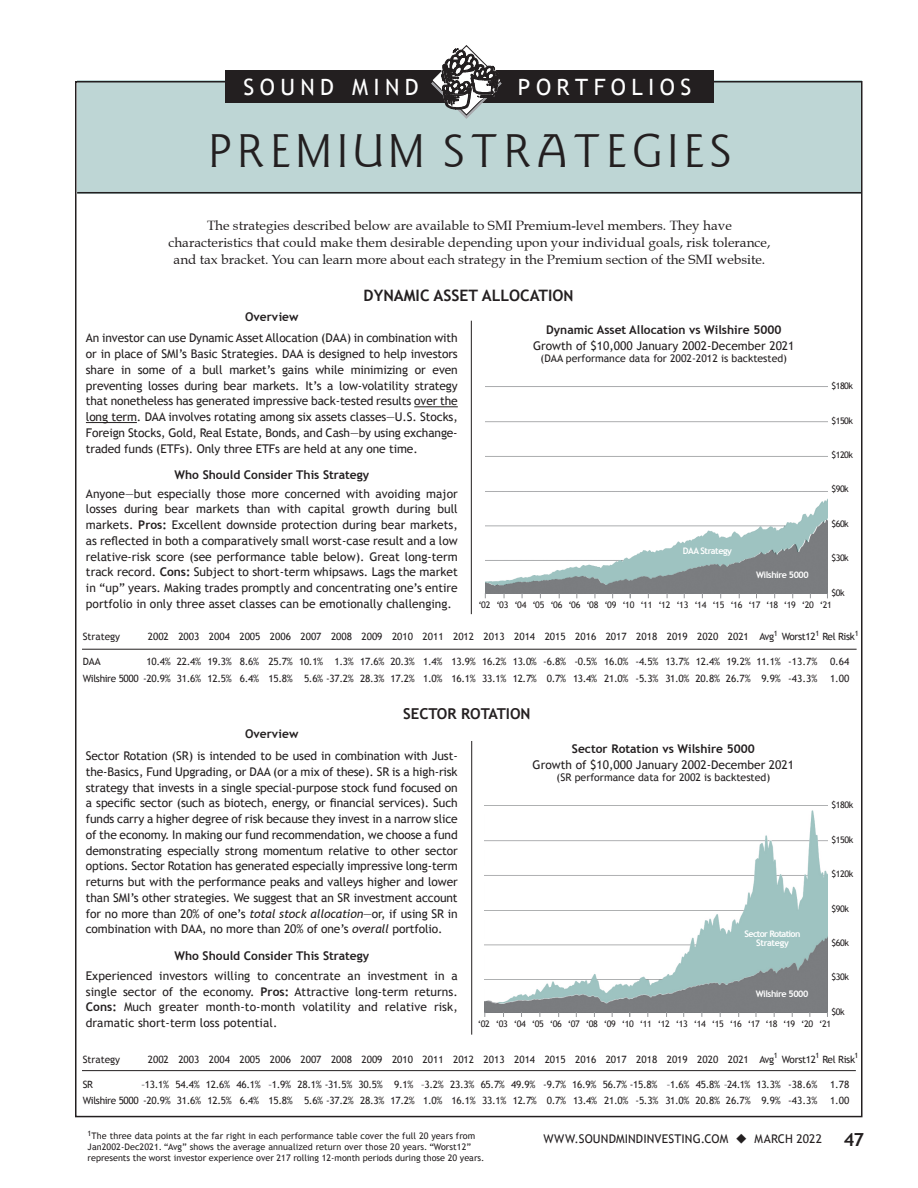
<style>
.page{position:relative;width:918px;height:1188px;background:#fff}
.page>*{position:absolute;margin:0;border:0;box-sizing:border-box;transform-origin:0 0}
.t1{font:42px "Goudy Sans";letter-spacing:.12em;color:#231f20}
.t2{font:22.5px "Trebuchet MS";letter-spacing:.245em;color:#fff}
.t3{font:700 15.75px "Trebuchet MS";color:#231f20}
.t4{font:700 15px "Trebuchet MS";color:#231f20}
.t5{font:13.5px/16.6px "Book Antiqua";color:#231f20;text-align:center}
.t6{font:12px/15.8px "Trebuchet MS";color:#231f20;text-align:justify}
.t7{font:700 12px "Trebuchet MS";color:#231f20}
.t8{font:10.5px "Trebuchet MS";color:#231f20}
.t9{font:10.05px/16.4px "Trebuchet MS";letter-spacing:-.03em;color:#231f20;text-align:right}
.t10{font:10.05px "Trebuchet MS";color:#231f20}
.t11{font:9px/10.8px "Trebuchet MS";color:#231f20}
.t12{font:9px/12.9px "Trebuchet MS";letter-spacing:-.035em;color:#231f20}
.t13{font:700 9px "Trebuchet MS";letter-spacing:-.05em;color:#fff}
.t14{font:700 9px/9px "Trebuchet MS";letter-spacing:-.075em;color:#fff;text-align:center}
.s1{font-size:15px}
.s2{font-weight:700}
.s3{font-style:italic}
.s4{font-weight:700;font-size:18px}
</style>
<div class="page">
<div style="left:77px;top:80px;width:785px;height:114px;background:#bed6d5"></div>
<hr style="left:77px;top:192px;width:785px;height:1px;background:#231f20">
<hr style="left:414px;top:406px;width:44px;height:1px;background:#231f20">
<hr style="left:86px;top:422px;width:51px;height:1px;background:#231f20">
<hr style="left:471px;top:321px;width:1px;height:293px;background:#231f20">
<hr style="left:82px;top:649px;width:775px;height:1px;background:#231f20">
<div style="left:225px;top:70px;width:489px;height:32px;background:#231f20"></div>
<hr style="left:82px;top:1070px;width:774px;height:1px;background:#231f20">
<svg style="left:431px;top:45px;width:71px;height:74px"></svg>
<hr style="left:471px;top:741px;width:1px;height:294px;background:#231f20">
<img style="left:485px;top:386px;width:343px;height:201px">
<img style="left:485px;top:805px;width:343px;height:204px">
<h2 class="t2" style="left:243px;top:74px;width:177px">SOUND MIND</h2>
<h2 class="t2" style="left:518px;top:74px;width:175px">PORTFOLIOS</h2>
<h1 class="t1" style="left:209px;top:123px;width:524px">PREMIUM STRATEGIES</h1>
<p class="t5" style="left:168px;top:217px;width:603px">The strategies described below are available to SMI Premium-level members. They have characteristics that could make them desirable depending upon your individual goals, risk tolerance, and tax bracket. You can learn more about each strategy in the Premium section of the SMI website.</p>
<h3 class="t3" style="left:364px;top:286px;width:211px">DYNAMIC ASSET ALLOCATIO<span class="s1">N</span></h3>
<p class="t7" style="left:245px;top:309px;width:55px">Overview</p>
<p class="t6" style="left:86px;top:330px;width:373px">An investor can use Dynamic Asset Allocation (DAA) in combination with or in place of SMI’s Basic Strategies. DAA is designed to help investors share in some of a bull market’s gains while minimizing or even preventing losses during bear markets. It’s a low-volatility strategy that nonetheless has generated impressive back-tested results over the long term. DAA involves rotating among six assets classes—U.S. Stocks, Foreign Stocks, Gold, Real Estate, Bonds, and Cash—by using exchange&shy;traded funds (ETFs). Only three ETFs are held at any one time.</p>
<p class="t7" style="left:175px;top:467px;width:196px">Who Should Consider This Strategy</p>
<p class="t6" style="left:86px;top:486px;width:373px">Anyone—but especially those more concerned with avoiding major losses during bear markets than with capital growth during bull markets. <span class="s2">Pros:</span> Excellent downside protection during bear markets, as reflected in both a comparatively small worst-case result and a low relative-risk score (see performance table below). Great long-term track record. <span class="s2">Cons:</span> Subject to short-term whipsaws. Lags the market in “up” years. Making trades promptly and concentrating one’s entire portfolio in only three asset classes can be emotionally challenging.</p>
<p class="t7" style="left:546px;top:322px;width:237px">Dynamic Asset Allocation vs Wilshire 5000</p>
<p class="t6" style="left:533px;top:338px;width:263px">Growth of $10,000 January 2002-December 2021</p>
<p class="t8" style="left:541px;top:352px;width:248px">(DAA performance data for 2002-2012 is backtested)</p>
<p class="t11" style="left:832px;top:381px;width:23px">$180k</p>
<p class="t11" style="left:832px;top:415px;width:23px">$150k</p>
<p class="t11" style="left:832px;top:450px;width:23px">$120k</p>
<p class="t11" style="left:832px;top:484px;width:19px">$90k</p>
<p class="t11" style="left:832px;top:518px;width:19px">$60k</p>
<p class="t11" style="left:832px;top:553px;width:19px">$30k</p>
<p class="t12" style="left:478px;top:586px;width:368px;text-indent:353px">$0k ‘02 ‘03 ‘04 ‘05 ‘06 ‘06 ‘08 ‘09 ‘10 ‘11 ‘12 ‘13 ‘14 ‘15 ‘16 ‘17 ‘18 ‘19 ‘20 ‘21</p>
<p class="t13" style="left:683px;top:545px;width:51px">DAA Strategy</p>
<p class="t13" style="left:756px;top:569px;width:54px">Wilshire 5000</p>
<p class="t10" style="left:83px;top:631px;width:39px">Strategy</p>
<p class="t10" style="left:148px;top:631px;width:712px">2002 2003 2004 2005 2006 2007 2008 2009 2010 2011 2012 2013 2014 2015 2016 2017 2018 2019 2020 2021 Avg<sup>1</sup> Worst12<sup>1</sup> Rel Risk<sup>1</sup></p>
<p class="t10" style="left:83px;top:656px;width:20px">DAA</p>
<p class="t9" style="left:83px;top:654px;width:768px">10.4% 22.4% 19.3% 8.6% 25.7% 10.1% 1.3% 17.6% 20.3% 1.4% 13.9% 16.2% 13.0% -6.8% -0.5% 16.0% -4.5% 13.7% 12.4% 19.2% 11.1% -13.7% 0.64<br>Wilshire 5000 -20.9% 31.6% 12.5% 6.4% 15.8% 5.6% -37.2% 28.3% 17.2% 1.0% 16.1% 33.1% 12.7% 0.7% 13.4% 21.0% -5.3% 31.0% 20.8% 26.7% 9.9% -43.3% 1.00</p>
<p class="t4" style="left:403px;top:704px;width:129px">SECTOR ROTATION</p>
<p class="t7" style="left:245px;top:726px;width:55px">Overview</p>
<p class="t6" style="left:86px;top:748px;width:373px">Sector Rotation (SR) is intended to be used in combination with Just&shy;the-Basics, Fund Upgrading, or DAA (or a mix of these). SR is a high-risk strategy that invests in a single special-purpose stock fund focused on a specific sector (such as biotech, energy, or financial services). Such funds carry a higher degree of risk because they invest in a narrow slice of the economy. In making our fund recommendation, we choose a fund demonstrating especially strong momentum relative to other sector options. Sector Rotation has generated especially impressive long-term returns but with the performance peaks and valleys higher and lower than SMI’s other strategies. We suggest that an SR investment account for no more than 20% of one’s <span class="s3">total stock allocation</span>—or, if using SR in combination with DAA, no more than 20% of one’s <span class="s3">overall</span> portfolio.</p>
<p class="t7" style="left:175px;top:948px;width:196px">Who Should Consider This Strategy</p>
<p class="t6" style="left:86px;top:968px;width:373px">Experienced investors willing to concentrate an investment in a single sector of the economy. <span class="s2">Pros:</span> Attractive long-term returns.<br><span class="s2">Cons:</span> Much greater month-to-month volatility and relative risk, dramatic short-term loss potential.</p>
<p class="t10" style="left:83px;top:1053px;width:39px">Strategy</p>
<p class="t10" style="left:148px;top:1053px;width:712px">2002 2003 2004 2005 2006 2007 2008 2009 2010 2011 2012 2013 2014 2015 2016 2017 2018 2019 2020 2021 Avg<sup>1</sup> Worst12<sup>1</sup> Rel Risk<sup>1</sup></p>
<p class="t10" style="left:83px;top:1078px;width:12px">SR</p>
<p class="t7" style="left:572px;top:741px;width:184px">Sector Rotation vs Wilshire 5000</p>
<p class="t6" style="left:533px;top:757px;width:263px">Growth of $10,000 January 2002-December 2021</p>
<p class="t8" style="left:557px;top:771px;width:215px">(SR performance data for 2002 is backtested)</p>
<p class="t11" style="left:832px;top:800px;width:23px">$180k</p>
<p class="t11" style="left:832px;top:834px;width:23px">$150k</p>
<p class="t11" style="left:832px;top:869px;width:23px">$120k</p>
<p class="t11" style="left:832px;top:903px;width:19px">$90k</p>
<p class="t11" style="left:832px;top:937px;width:19px">$60k</p>
<p class="t11" style="left:832px;top:972px;width:19px">$30k</p>
<p class="t11" style="left:832px;top:1006px;width:15px">$0k</p>
<p class="t14" style="left:745px;top:929px;width:57px">Sector Rotation<br>Strategy</p>
<p class="t13" style="left:756px;top:988px;width:54px">Wilshire 5000</p>
<p class="t12" style="left:478px;top:1018px;width:355px">‘02 ‘03 ‘04 ‘05 ‘06 ‘07 ‘08 ‘09 ‘10 ‘11 ‘12 ‘13 ‘14 ‘15 ‘16 ‘17 ‘18 ‘19 ‘20 ‘21</p>
<p class="t9" style="left:83px;top:1076px;width:768px">–13.1% 54.4% 12.6% 46.1% –1.9% 28.1% -31.5% 30.5% 9.1% –3.2% 23.3% 65.7% 49.9% -9.7% 16.9% 56.7% -15.8% –1.6% 45.8% –24.1% 13.3% -38.6% 1.78<br>Wilshire 5000 -20.9% 31.6% 12.5% 6.4% 15.8% 5.6% -37.2% 28.3% 17.2% 1.0% 16.1% 33.1% 12.7% 0.7% 13.4% 21.0% -5.3% 31.0% 20.8% 26.7% 9.9% -43.3% 1.00</p>
<p class="t11" style="left:88px;top:1131px;width:398px"><sup>1</sup>The three data points at the far right in each performance table cover the full 20 years from<br>Jan2002-Dec2021. “Avg” shows the average annualized return over those 20 years. “Worst12” represents the worst investor experience over 217 rolling 12-month periods during those 20 years.</p>
<p class="t6" style="left:544px;top:1131px;width:322px">WWW.SOUNDMINDINVESTING.COM ◆ MARCH 2022 <span class="s4">47</span></p>
</div>
